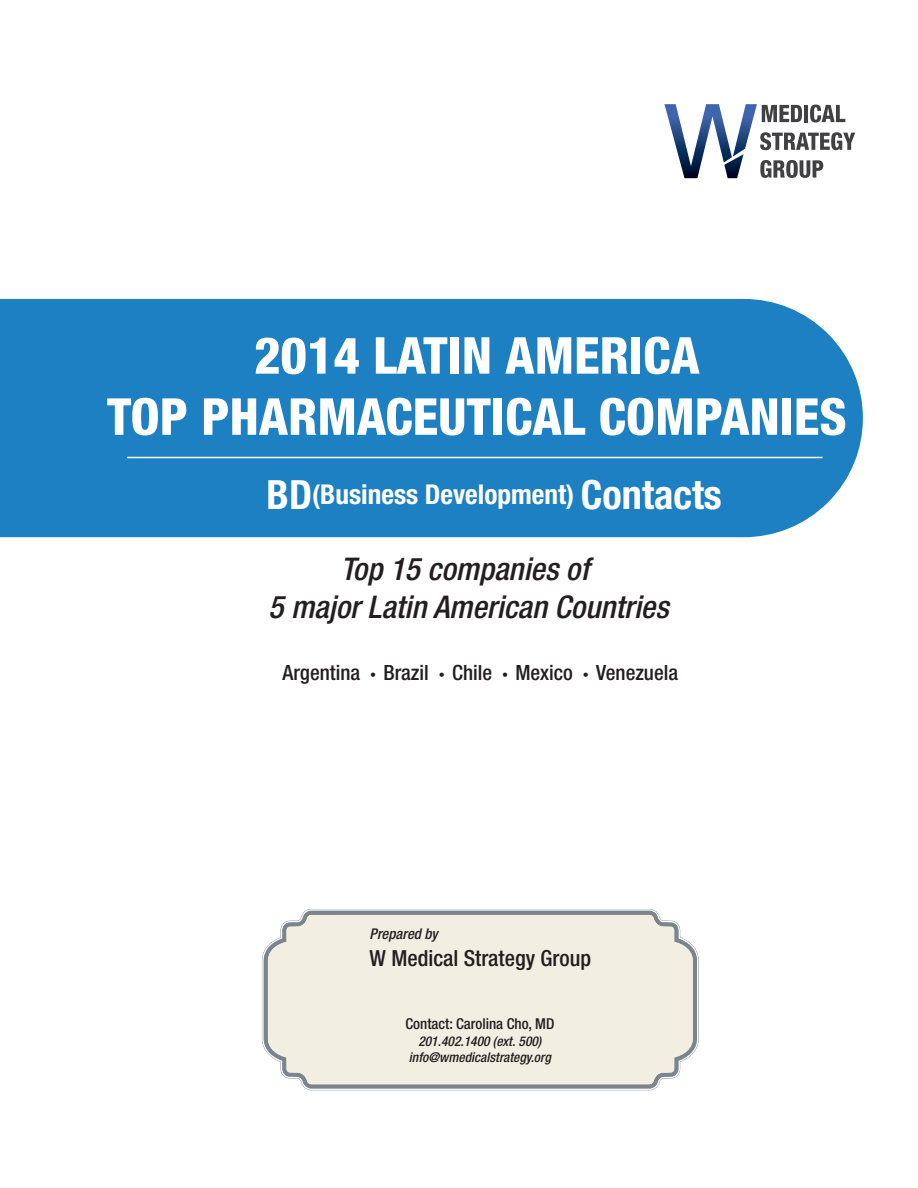
<style>
.page{position:relative;width:918px;height:1188px;background:#fff}
.page>*{position:absolute;margin:0;border:0;box-sizing:border-box;transform-origin:0 0}
.t1{font:800 condensed 51px/61.2px "Helvetica Neue LT Pro";color:#fff;text-align:center}
.t2{font:italic 500 condensed 31.35px/37.5px "Helvetica Neue LT Pro";color:#231f20;text-align:center}
.t3{font:700 condensed 27.3px "Helvetica Neue LT Pro";color:#fff}
.t4{font:500 condensed 22.2px "Helvetica Neue LT Pro";color:#231f20}
.t5{font:500 condensed 21px "Helvetica Neue LT Pro";color:#231f20}
.t6{font:500 condensed 15px "Helvetica Neue LT Pro";color:#231f20}
.t7{font:italic 500 condensed 14.85px "Helvetica Neue LT Pro";color:#231f20}
.t8{font:italic 500 condensed 13.5px/16.2px "Helvetica Neue LT Pro";color:#231f20;text-align:center}
.s1{font-size:40.35px}
.s2{font-size:12px}
</style>
<div class="page">
<svg style="left:264px;top:910px;width:433px;height:179px;fill:#7d858c"></svg>
<div style="left:268px;top:914px;width:425px;height:171px;background:#f2efe2"></div>
<svg style="left:664px;top:104px;width:191px;height:74px"></svg>
<div style="left:0;top:299px;width:863px;height:239px;background:#1c80c3"></div>
<hr style="left:127px;top:457px;width:696px;height:1px;background:#fff">
<h1 class="t1" style="left:107px;top:324px;width:741px">2014 LATIN AMERICA<br>TOP PHARMACEUTICAL COMPANIES</h1>
<h3 class="t3" style="left:267px;top:478px;width:457px"><span class="s1">BD</span>(Business Development) <span class="s1">Contacts</span></h3>
<h2 class="t2" style="left:269px;top:551px;width:402px">Top 15 companies of<br>5 major Latin American Countries</h2>
<h3 class="t5" style="left:283px;top:661px;width:397px">Argentina <span class="s2">•</span> Brazil <span class="s2">•</span> Chile <span class="s2">•</span> Mexico <span class="s2">•</span> Venezuela</h3>
<p class="t7" style="left:370px;top:925px;width:70px">Prepared by</p>
<h3 class="t4" style="left:370px;top:945px;width:223px">W Medical Strategy Group</h3>
<p class="t6" style="left:405px;top:1015px;width:150px">Contact: Carolina Cho, MD</p>
<p class="t8" style="left:409px;top:1033px;width:143px">201.402.1400 (ext. 500) info@wmedicalstrategy.org</p>
</div>
